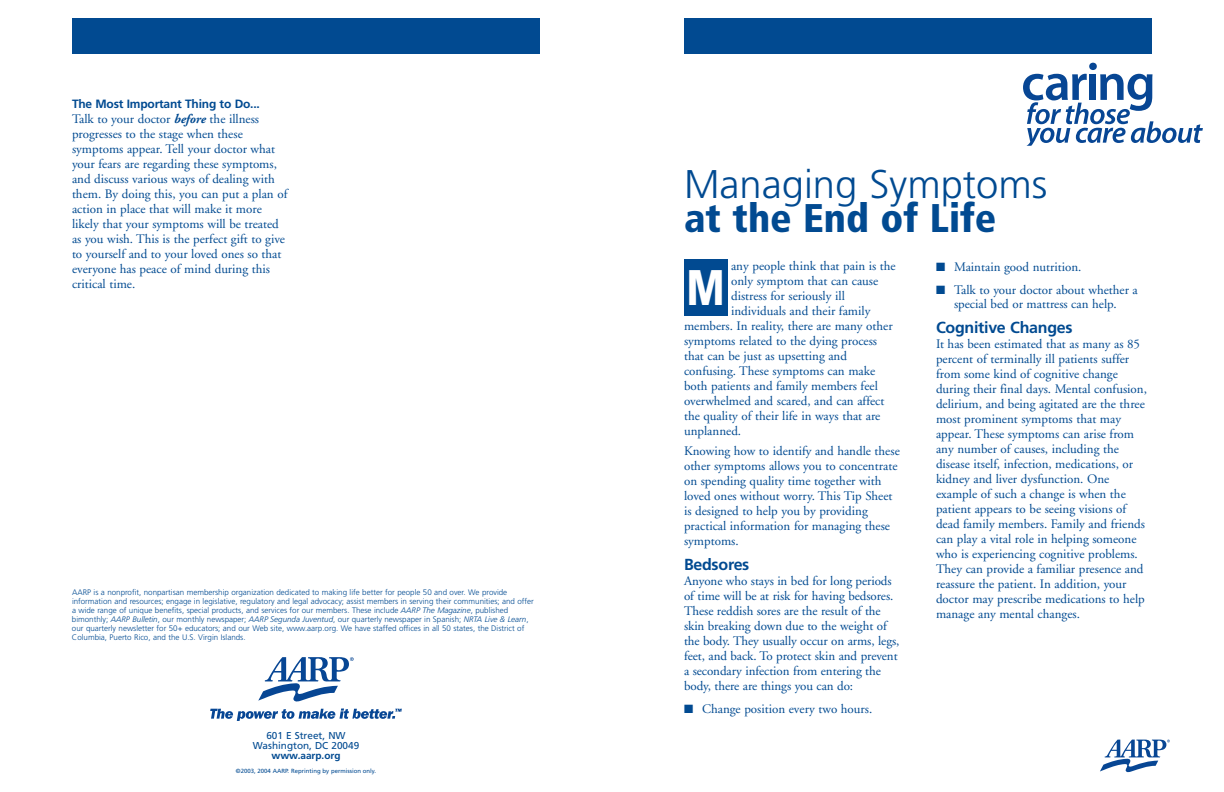
<style>
.page{position:relative;width:1224px;height:792px;background:#fff}
.page>*{position:absolute;margin:0;border:0;box-sizing:border-box;transform-origin:0 0}
.t1{font:900 50px "Frutiger LT";color:#fff;scale:.74 1}
.t2{font:300 40px "Frutiger LT";color:#014a91}
.t3{font:900 condensed 40px "Frutiger LT";color:#014a91}
.t4{font:700 16px "Frutiger LT";letter-spacing:-.015em;color:#014a91}
.t5{font:13px/15px "Adobe Garamond LT";color:#014a91}
.t6{font:700 12px "Frutiger LT";letter-spacing:-.015em;color:#014a91}
.t7{font:10px/10px "Frutiger LT";color:#014a91;text-align:center}
.t8{font:700 10px "Frutiger LT";color:#014a91}
.t9{font:300 8px/9px "Frutiger LT";color:#014a91}
.t10{font:6px "Frutiger LT";color:#014a91}
.s1{font-weight:700;font-style:italic}
.s2{font-style:italic}
</style>
<div class="page">
<svg style="left:258px;top:657px;width:96px;height:45px"></svg>
<svg style="left:210px;top:709px;width:192px;height:12px"></svg>
<div style="left:684px;top:18px;width:468px;height:36px;background:#014a91"></div>
<svg style="left:1023px;top:74px;width:180px;height:72px"></svg>
<div style="left:1089px;top:63px;width:8px;height:7px;background:#074694;border-radius:50%"></div>
<div style="left:684px;top:259px;width:43px;height:56px;background:#014a91"></div>
<div style="left:72px;top:18px;width:468px;height:36px;background:#014a91"></div>
<svg style="left:1100px;top:740px;width:70px;height:32px"></svg>
<p class="t6" style="left:72px;top:99px;width:189px">The Most Important Thing to Do...</p>
<p class="t5" style="left:72px;top:112px;width:217px">Talk to your doctor <span class="s1">before</span> the illness progresses to the stage when these symptoms appear. Tell your doctor what your fears are regarding these symptoms, and discuss various ways of dealing with them. By doing this, you can put a plan of action in place that will make it more likely that your symptoms will be treated as you wish. This is the perfect gift to give to yourself and to your loved ones so that everyone has peace of mind during this critical time.</p>
<p class="t9" style="left:72px;top:588px;width:463px">AARP is a nonprofit, nonpartisan membership organization dedicated to making life better for people 50 and over. We provide information and resources; engage in legislative, regulatory and legal advocacy; assist members in serving their communities; and offer a wide range of unique benefits, special products, and services for our members. These include <span class="s2">AARP The Magazine</span>, published bimonthly; <span class="s2">AARP Bulletin</span>, our monthly newspaper; <span class="s2">AARP Segunda Juventud</span>, our quarterly newspaper in Spanish; <span class="s2">NRTA Live &amp; Learn</span>, our quarterly newsletter for 50+ educators; and our Web site, www.aarp.org. We have staffed offices in all 50 states, the District of Columbia, Puerto Rico, and the U.S. Virgin Islands.</p>
<p class="t7" style="left:253px;top:731px;width:108px">601 E Street, NW<br>Washington, DC 20049</p>
<p class="t8" style="left:272px;top:752px;width:70px">www.aarp.org</p>
<p class="t10" style="left:236px;top:768px;width:142px">©2003, 2004 AARP. Reprinting by permission only.</p>
<h2 class="t2" style="left:684px;top:165px;width:365px">Managing Symptoms</h2>
<h2 class="t3" style="left:684px;top:204px;width:314px">at the End of Life</h2>
<p class="t5" style="left:731px;top:260px;width:166px">any people think that pain is the</p>
<p class="t5" style="left:731px;top:275px;width:149px">only symptom that can cause</p>
<p class="t5" style="left:731px;top:290px;width:115px">distress for seriously ill</p>
<p class="t5" style="left:731px;top:305px;width:141px">individuals and their family</p>
<p class="t5" style="left:684px;top:320px;width:210px">members. In reality, there are many other</p>
<p class="t5" style="left:684px;top:335px;width:195px">symptoms related to the dying process</p>
<p class="t5" style="left:684px;top:350px;width:165px">that can be just as upsetting and</p>
<p class="t5" style="left:684px;top:365px;width:193px">confusing. These symptoms can make</p>
<p class="t5" style="left:684px;top:380px;width:195px">both patients and family members feel</p>
<p class="t5" style="left:684px;top:395px;width:202px">overwhelmed and scared, and can affect</p>
<p class="t5" style="left:684px;top:410px;width:198px">the quality of their life in ways that are</p>
<p class="t5" style="left:684px;top:425px;width:59px">unplanned.</p>
<p class="t5" style="left:684px;top:444px;width:217px">Knowing how to identify and handle these other symptoms allows you to concentrate on spending quality time together with loved ones without worry. This Tip Sheet is designed to help you by providing practical information for managing these symptoms.</p>
<p class="t4" style="left:684px;top:558px;width:67px">Bedsores</p>
<p class="t5" style="left:684px;top:574px;width:217px">Anyone who stays in bed for long periods of time will be at risk for having bedsores.<br>These reddish sores are the result of the skin breaking down due to the weight of the body. They usually occur on arms, legs, feet, and back. To protect skin and prevent a secondary infection from entering the body, there are things you can do:</p>
<p class="t5" style="left:702px;top:702px;width:172px">Change position every two hours.</p>
<p class="t5" style="left:954px;top:256px;width:185px;line-height:23px">Maintain good nutrition.<br>Talk to your doctor about whether a</p>
<p class="t5" style="left:954px;top:297px;width:164px">special bed or mattress can help.</p>
<p class="t4" style="left:936px;top:321px;width:138px">Cognitive Changes</p>
<p class="t5" style="left:936px;top:337px;width:212px">It has been estimated that as many as 85 percent of terminally ill patients suffer from some kind of cognitive change during their final days. Mental confusion, delirium, and being agitated are the three most prominent symptoms that may appear. These symptoms can arise from any number of causes, including the disease itself, infection, medications, or kidney and liver dysfunction. One example of such a change is when the patient appears to be seeing visions of dead family members. Family and friends can play a vital role in helping someone who is experiencing cognitive problems.<br>They can provide a familiar presence and reassure the patient. In addition, your doctor may prescribe medications to help manage any mental changes.</p>
<h1 class="t1" style="left:687px;top:269px;width:51px">M</h1>
</div>
